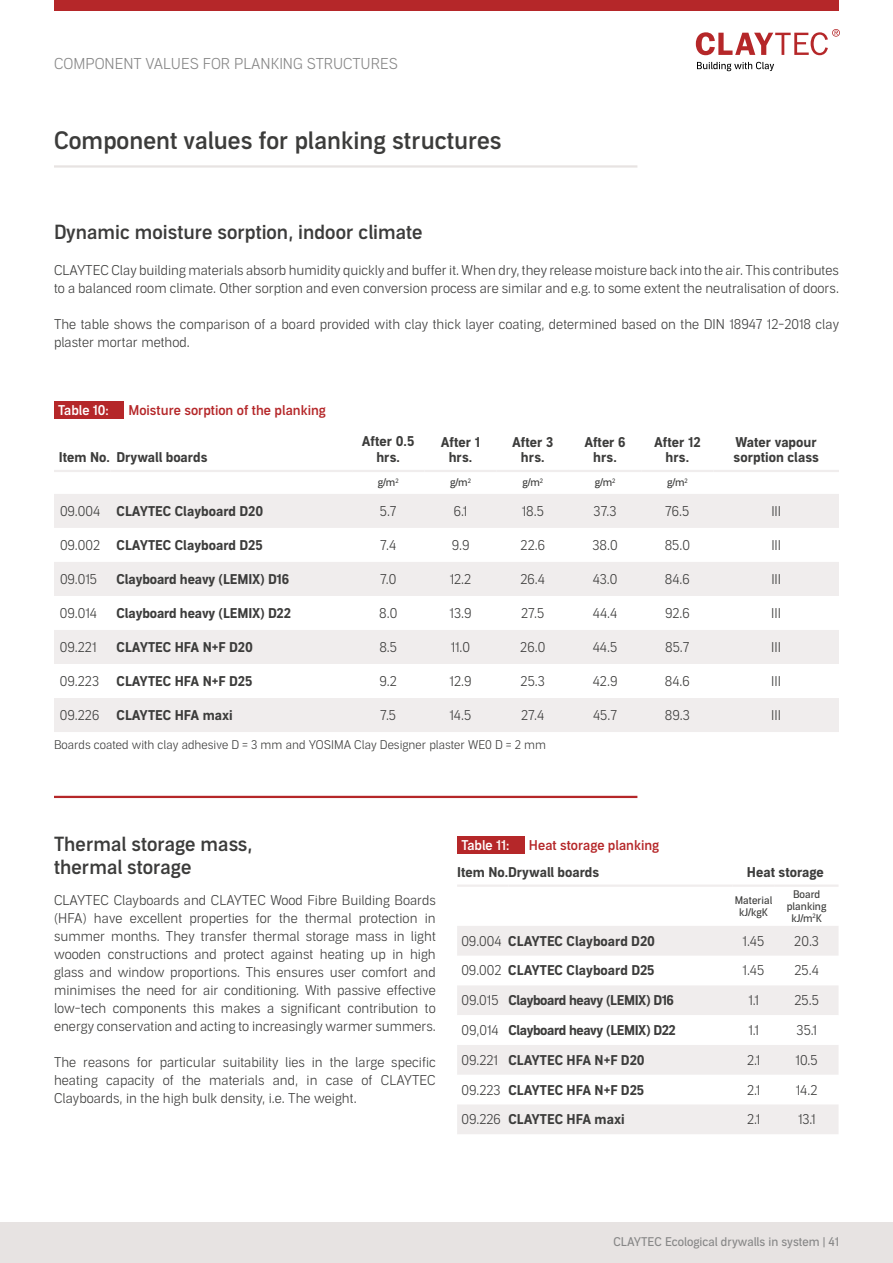
<style>
.page{position:relative;width:893px;height:1263px;background:#fff}
.page>*{position:absolute;margin:0;border:0;box-sizing:border-box;transform-origin:0 0}
.t1{font:500 24px "Aago";color:#3c3c3b}
.t2{font:500 19.5px/23.4px "Aago";color:#3c3c3b}
.t3{font:300 15px "Aago";color:#878787}
.t4{font:300 13.5px/18px "Aago";color:#3c3c3b}
.t5{font:700 13.5px/15px "Aago";color:#3c3c3b;text-align:center}
.t6{font:700 13.5px "Aago";letter-spacing:-.03em;color:#3c3c3b}
.t7{font:500 13.5px "Aago";color:#b52729}
.t8{font:500 13.5px "Aago";color:#fff}
.t9{font:300 12px "Aago";color:#3c3c3b}
.t10{font:12px "Aago";color:#878787}
.t11{font:10.5px/12px "Aago";color:#3c3c3b;text-align:center}
.s1{font-weight:300}
</style>
<div class="page">
<div style="left:54px;top:0;width:785px;height:11px;background:#b52729"></div>
<svg style="left:696px;top:29px;width:144px;height:26px"></svg>
<svg style="left:697px;top:62px;width:77px;height:9px"></svg>
<svg style="left:457px;top:926px;width:381px;height:208px;fill:#f0eded"></svg>
<svg style="left:457px;top:1015px;width:381px;height:30px"></svg>
<hr style="left:457px;top:884px;width:51px;height:3px;background:#f0eded">
<hr style="left:508px;top:884px;width:224px;height:3px;background:#f0eded">
<hr style="left:732px;top:884px;width:43px;height:3px;background:#f0eded">
<hr style="left:775px;top:884px;width:63px;height:3px;background:#f0eded">
<svg style="left:54px;top:494px;width:785px;height:238px;fill:#f0eded"></svg>
<svg style="left:54px;top:596px;width:785px;height:34px"></svg>
<hr style="left:54px;top:470px;width:57px;height:2px;background:#f0eded">
<hr style="left:111px;top:470px;width:241px;height:2px;background:#f0eded">
<hr style="left:352px;top:470px;width:72px;height:2px;background:#f0eded">
<hr style="left:424px;top:470px;width:73px;height:2px;background:#f0eded">
<hr style="left:497px;top:470px;width:72px;height:2px;background:#f0eded">
<hr style="left:569px;top:470px;width:72px;height:2px;background:#f0eded">
<hr style="left:641px;top:470px;width:72px;height:2px;background:#f0eded">
<hr style="left:713px;top:470px;width:126px;height:2px;background:#f0eded">
<hr style="left:54px;top:796px;width:583px;height:2px;background:#b52729">
<div style="left:54px;top:402px;width:70px;height:17px;background:#b52729"></div>
<div style="left:457px;top:836px;width:67px;height:17px;background:#b52729"></div>
<hr style="left:54px;top:165px;width:583px;height:3px;background:#e7e3e2">
<div style="left:0;top:1222px;width:893px;height:41px;background:#e7e3e2"></div>
<p class="t3" style="left:54px;top:55px;width:346px">COMPONENT VALUES FOR PLANKING STRUCTURES</p>
<h1 class="t1" style="left:54px;top:126px;width:449px">Component values for planking structures</h1>
<h2 class="t2" style="left:54px;top:221px;width:370px">Dynamic moisture sorption, indoor climate</h2>
<p class="t4" style="left:54px;top:261px;width:786px">CLAYTEC Clay building materials absorb humidity quickly and buffer it. When dry, they release moisture back into the air. This contributes to a balanced room climate. Other sorption and even conversion process are similar and e.g. to some extent the neutralisation of doors.</p>
<p class="t4" style="left:54px;top:315px;width:787px">The table shows the comparison of a board provided with clay thick layer coating, determined based on the DIN 18947 12-2018 clay plaster mortar method.</p>
<p class="t8" style="left:58px;top:403px;width:52px">Table 10:</p>
<p class="t7" style="left:128px;top:403px;width:199px">Moisture sorption of the planking</p>
<p class="t5" style="left:59px;top:450px;width:150px">Item No. Drywall boards</p>
<p class="t5" style="left:362px;top:434px;width:54px;line-height:16.2px">After 0.5 hrs.</p>
<p class="t5" style="left:441px;top:435px;width:41px">After 1 hrs.</p>
<p class="t5" style="left:512px;top:435px;width:43px">After 3 hrs.</p>
<p class="t5" style="left:584px;top:435px;width:43px">After 6 hrs.</p>
<p class="t5" style="left:654px;top:435px;width:48px">After 12 hrs.</p>
<p class="t5" style="left:734px;top:435px;width:87px;text-align:left">Water vapour sorption class</p>
<p class="t11" style="left:378px;top:477px;width:22px">g/m<sup>2</sup></p>
<p class="t11" style="left:450px;top:477px;width:22px">g/m<sup>2</sup></p>
<p class="t11" style="left:522px;top:477px;width:22px">g/m<sup>2</sup></p>
<p class="t11" style="left:595px;top:477px;width:22px">g/m<sup>2</sup></p>
<p class="t11" style="left:667px;top:477px;width:22px">g/m<sup>2</sup></p>
<p class="t5" style="left:60px;top:504px;width:205px"><span class="s1">09.004</span> CLAYTEC Clayboard D20</p>
<p class="t4" style="left:380px;top:502px;width:18px">5.7</p>
<p class="t4" style="left:454px;top:502px;width:15px">6.1</p>
<p class="t4" style="left:522px;top:502px;width:24px">18.5</p>
<p class="t4" style="left:594px;top:502px;width:24px">37.3</p>
<p class="t4" style="left:665px;top:502px;width:26px">76.5</p>
<p class="t4" style="left:771px;top:502px;width:11px">III</p>
<p class="t5" style="left:60px;top:538px;width:204px"><span class="s1">09.002</span> CLAYTEC Clayboard D25</p>
<p class="t4" style="left:380px;top:536px;width:18px">7.4</p>
<p class="t4" style="left:452px;top:536px;width:19px">9.9</p>
<p class="t4" style="left:521px;top:536px;width:26px">22.6</p>
<p class="t4" style="left:592px;top:536px;width:27px">38.0</p>
<p class="t4" style="left:665px;top:536px;width:27px">85.0</p>
<p class="t4" style="left:771px;top:536px;width:11px">III</p>
<p class="t4" style="left:60px;top:570px;width:39px">09.015</p>
<p class="t5" style="left:117px;top:572px;width:174px">Clayboard heavy (LEMIX) D16</p>
<p class="t4" style="left:380px;top:570px;width:18px">7.0</p>
<p class="t4" style="left:450px;top:570px;width:23px">12.2</p>
<p class="t4" style="left:520px;top:570px;width:26px">26.4</p>
<p class="t4" style="left:593px;top:570px;width:26px">43.0</p>
<p class="t4" style="left:665px;top:570px;width:27px">84.6</p>
<p class="t4" style="left:771px;top:570px;width:11px">III</p>
<p class="t4" style="left:60px;top:604px;width:39px">09.014</p>
<p class="t5" style="left:117px;top:606px;width:176px">Clayboard heavy (LEMIX) D22</p>
<p class="t4" style="left:379px;top:604px;width:20px">8.0</p>
<p class="t4" style="left:450px;top:604px;width:23px">13.9</p>
<p class="t4" style="left:521px;top:604px;width:24px">27.5</p>
<p class="t4" style="left:593px;top:604px;width:26px">44.4</p>
<p class="t4" style="left:665px;top:604px;width:26px">92.6</p>
<p class="t4" style="left:771px;top:604px;width:11px">III</p>
<p class="t4" style="left:60px;top:638px;width:38px">09.221</p>
<p class="t5" style="left:117px;top:640px;width:138px">CLAYTEC HFA N+F D20</p>
<p class="t4" style="left:379px;top:638px;width:19px">8.5</p>
<p class="t4" style="left:451px;top:638px;width:21px">11.0</p>
<p class="t4" style="left:520px;top:638px;width:27px">26.0</p>
<p class="t4" style="left:593px;top:638px;width:26px">44.5</p>
<p class="t4" style="left:665px;top:638px;width:26px">85.7</p>
<p class="t4" style="left:771px;top:638px;width:11px">III</p>
<p class="t4" style="left:60px;top:672px;width:41px">09.223</p>
<p class="t5" style="left:117px;top:674px;width:137px">CLAYTEC HFA N+F D25</p>
<p class="t4" style="left:379px;top:672px;width:19px">9.2</p>
<p class="t4" style="left:450px;top:672px;width:23px">12.9</p>
<p class="t4" style="left:521px;top:672px;width:26px">25.3</p>
<p class="t4" style="left:593px;top:672px;width:26px">42.9</p>
<p class="t4" style="left:665px;top:672px;width:27px">84.6</p>
<p class="t4" style="left:771px;top:672px;width:11px">III</p>
<p class="t4" style="left:60px;top:706px;width:41px">09.226</p>
<p class="t5" style="left:116px;top:708px;width:118px">CLAYTEC HFA maxi</p>
<p class="t4" style="left:380px;top:706px;width:18px">7.5</p>
<p class="t4" style="left:450px;top:706px;width:23px">14.5</p>
<p class="t4" style="left:521px;top:706px;width:24px">27.4</p>
<p class="t4" style="left:593px;top:706px;width:26px">45.7</p>
<p class="t4" style="left:665px;top:706px;width:26px">89.3</p>
<p class="t4" style="left:771px;top:706px;width:11px">III</p>
<p class="t9" style="left:54px;top:738px;width:494px">Boards coated with clay adhesive D = 3 mm and YOSIMA Clay Designer plaster WE0 D = 2 mm</p>
<h2 class="t2" style="left:54px;top:833px;width:200px">Thermal storage mass, thermal storage</h2>
<p class="t4" style="left:54px;top:891px;width:383px;text-align:justify">CLAYTEC Clayboards and CLAYTEC Wood Fibre Building Boards (HFA) have excellent properties for the thermal protection in summer months. They transfer thermal storage mass in light wooden constructions and protect against heating up in high glass and window proportions. This ensures user comfort and minimises the need for air conditioning. With passive effective low-tech components this makes a significant contribution to energy conservation and acting to increasingly warmer summers.</p>
<p class="t4" style="left:54px;top:1053px;width:383px;text-align:justify">The reasons for particular suitability lies in the large specific heating capacity of the materials and, in case of CLAYTEC Clayboards, in the high bulk density, i.e. The weight.</p>
<p class="t8" style="left:461px;top:837px;width:49px">Table 11:</p>
<p class="t7" style="left:529px;top:837px;width:132px">Heat storage planking</p>
<p class="t5" style="left:457px;top:865px;width:144px">Item No.Drywall boards</p>
<p class="t5" style="left:747px;top:865px;width:79px">Heat storage</p>
<p class="t11" style="left:735px;top:894px;width:39px">Material kJ/kgK</p>
<p class="t11" style="left:787px;top:888px;width:41px">Board planking kJ/m<sup>2</sup>K</p>
<p class="t5" style="left:461px;top:934px;width:195px"><span class="s1">09.004</span> CLAYTEC Clayboard D20</p>
<p class="t4" style="left:743px;top:932px;width:23px">1.45</p>
<p class="t4" style="left:794px;top:932px;width:26px">20.3</p>
<p class="t5" style="left:461px;top:963px;width:195px"><span class="s1">09.002</span> CLAYTEC Clayboard D25</p>
<p class="t4" style="left:743px;top:962px;width:23px">1.45</p>
<p class="t4" style="left:794px;top:962px;width:26px">25.4</p>
<p class="t6" style="left:461px;top:992px;width:214px"><span class="s1">09.015</span> Clayboard heavy (LEMIX) D16</p>
<p class="t4" style="left:748px;top:992px;width:12px">1.1</p>
<p class="t4" style="left:794px;top:992px;width:26px">25.5</p>
<p class="t6" style="left:461px;top:1022px;width:216px"><span class="s1">09,014</span> Clayboard heavy (LEMIX) D22</p>
<p class="t4" style="left:748px;top:1021px;width:12px">1.1</p>
<p class="t4" style="left:797px;top:1021px;width:22px">35.1</p>
<p class="t5" style="left:461px;top:1053px;width:185px"><span class="s1">09.221</span> CLAYTEC HFA N+F D20</p>
<p class="t4" style="left:747px;top:1051px;width:15px">2.1</p>
<p class="t4" style="left:796px;top:1051px;width:24px">10.5</p>
<p class="t5" style="left:461px;top:1082px;width:184px"><span class="s1">09.223</span> CLAYTEC HFA N+F D25</p>
<p class="t4" style="left:747px;top:1081px;width:15px">2.1</p>
<p class="t4" style="left:796px;top:1081px;width:23px">14.2</p>
<p class="t5" style="left:461px;top:1112px;width:165px"><span class="s1">09.226</span> CLAYTEC HFA maxi</p>
<p class="t4" style="left:747px;top:1111px;width:15px">2.1</p>
<p class="t4" style="left:798px;top:1111px;width:19px">13.1</p>
<p class="t10" style="left:613px;top:1235px;width:227px">CLAYTEC Ecological drywalls in system | 41</p>
</div>
